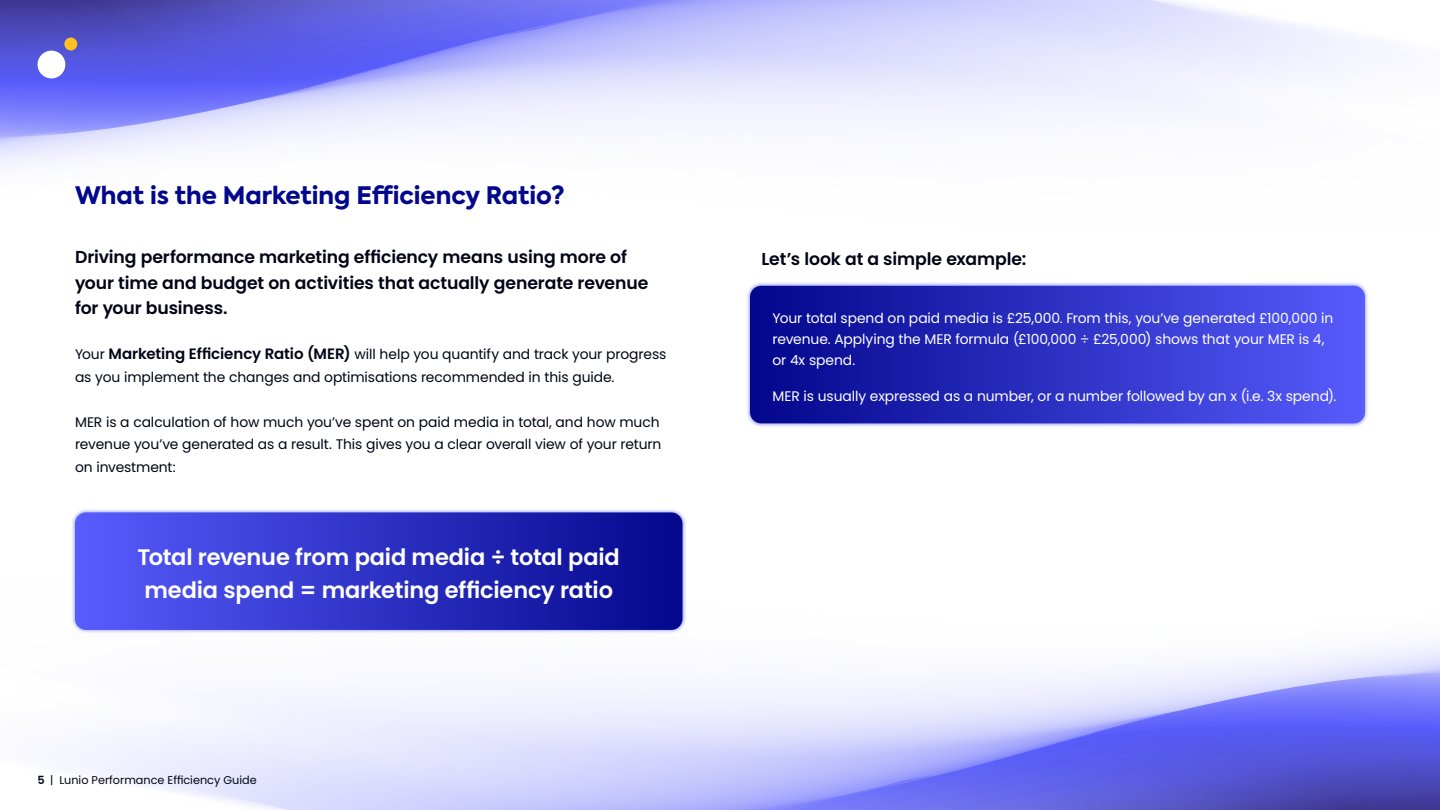
<style>
.page{position:relative;width:1440px;height:810px;background:#fff}
.page>*{position:absolute;margin:0;border:0;box-sizing:border-box;transform-origin:0 0}
.t1{font:800 24px "Axiforma";color:#03078c}
.t2{font:600 22.5px/33px "Poppins";letter-spacing:-.01em;color:#fff;text-align:center}
.t3{font:600 17.25px/25.5px "Poppins";letter-spacing:-.005em;color:#010415}
.t4{font:13.88px/22.5px "Poppins";letter-spacing:-.005em;color:#010415}
.t5{font:13.88px/21px "Poppins";letter-spacing:-.005em;color:#fff}
.t6{font:11.25px "Poppins";color:#010415}
.s1{font-weight:600;font-size:15px}
.s2{font-weight:600}
</style>
<div class="page">
<img style="left:0;top:0;width:1364px;height:167px">
<img style="left:76px;top:643px;width:1364px;height:167px">
<div style="left:38px;top:51px;width:27px;height:27px;background:#fff;border-radius:50%"></div>
<div style="left:64px;top:38px;width:13px;height:12px;background:#ffc31f;border-radius:50%"></div>
<div style="left:746px;top:282px;width:623px;height:146px;background:#575cfc;opacity:.75"></div>
<svg style="left:750px;top:286px;width:615px;height:137px;background:#2c31c3"></svg>
<div style="left:71px;top:508px;width:616px;height:126px;background:#575cfc;opacity:.75"></div>
<svg style="left:75px;top:512px;width:607px;height:118px;background:#2e32c4"></svg>
<h1 class="t1" style="left:75px;top:179px;width:491px">What is the Marketing Efficiency Ratio?</h1>
<p class="t3" style="left:75px;top:245px;width:575px">Driving performance marketing efficiency means using more of your time and budget on activities that actually generate revenue for your business.</p>
<p class="t4" style="left:75px;top:343px;width:593px">Your <span class="s1">Marketing Efficiency Ratio (MER)</span> will help you quantify and track your progress as you implement the changes and optimisations recommended in this guide.</p>
<p class="t4" style="left:75px;top:411px;width:588px">MER is a calculation of how much you’ve spent on paid media in total, and how much revenue you’ve generated as a result. This gives you a clear overall view of your return on investment:</p>
<h2 class="t2" style="left:138px;top:541px;width:484px">Total revenue from paid media ÷ total paid media spend = marketing efficiency ratio</h2>
<p class="t6" style="left:38px;top:774px;width:221px"><span class="s2">5</span> | Lunio Performance Efficiency Guide</p>
<p class="t3" style="left:762px;top:246px;width:266px">Let’s look at a simple example:</p>
<p class="t5" style="left:772px;top:308px;width:562px">Your total spend on paid media is £25,000. From this, you’ve generated £100,000 in revenue. Applying the MER formula (£100,000 ÷ £25,000) shows that your MER is 4, or 4x spend.</p>
<p class="t5" style="left:772px;top:386px;width:566px">MER is usually expressed as a number, or a number followed by an x (i.e. 3x spend).</p>
</div>
